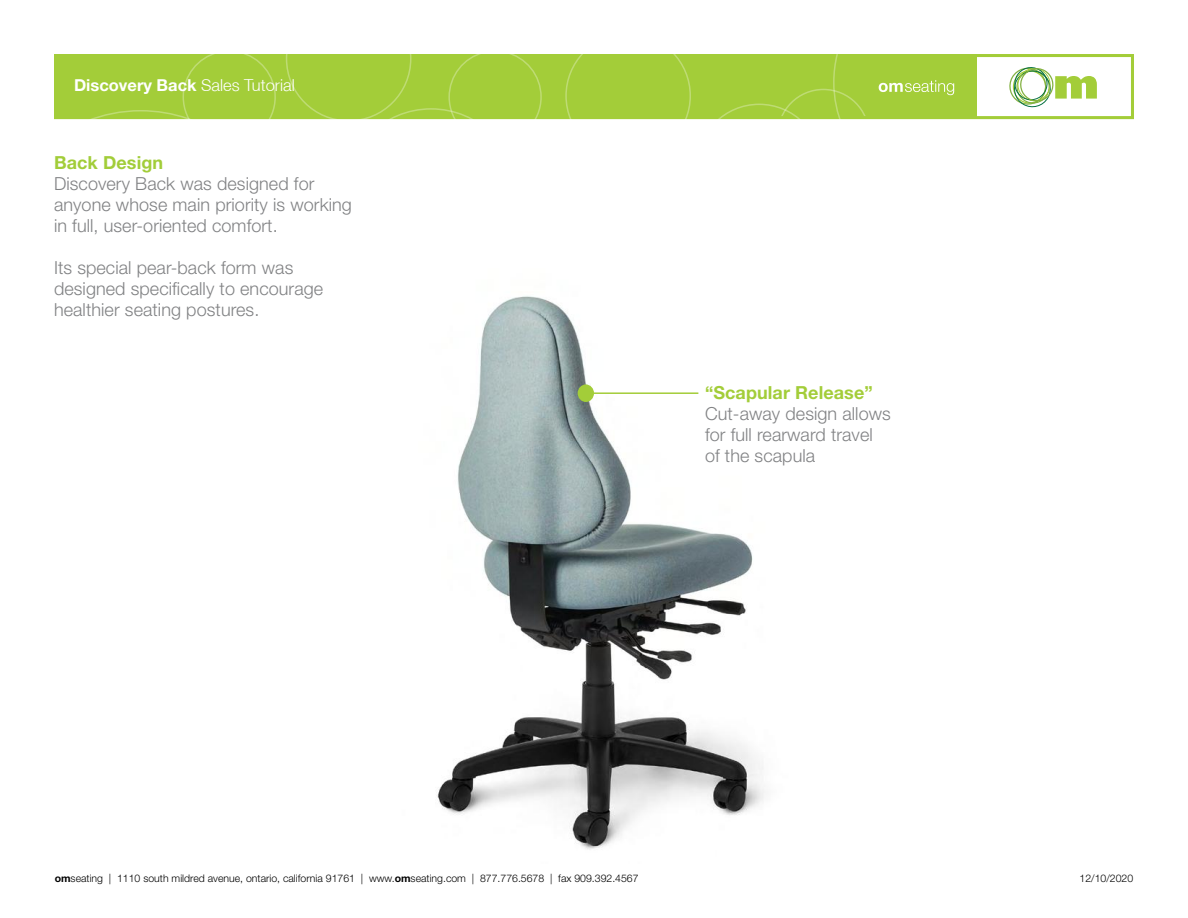
<style>
.page{position:relative;width:1188px;height:918px;background:#fff}
.page>*{position:absolute;margin:0;border:0;box-sizing:border-box;transform-origin:0 0}
.t1{font:300 18px/21px "Helvetica Neue LT Std";letter-spacing:.005em;color:#818284}
.t2{font:700 18px "Helvetica Neue LT Std";letter-spacing:.005em;color:#a3cd39}
.t3{font:700 18px "Helvetica Neue LT Std";letter-spacing:.005em;color:#a2cd39}
.t4{font:700 16.5px "Helvetica Neue LT Std";color:#fff}
.t5{font:300 10.5px "Helvetica Neue LT Std";color:#000}
.s1{font-family:"Helvetica Neue LT";font-weight:300}
.s2{font-weight:700}
</style>
<div class="page">
<img style="left:437px;top:296px;width:328px;height:554px">
<svg style="left:543px;top:54px;width:591px;height:65px"></svg>
<svg style="left:1007px;top:65px;width:90px;height:44px"></svg>
<div style="left:565px;top:54px;width:411px;height:65px;background:#a3cd39"></div>
<div style="left:54px;top:54px;width:489px;height:65px;background:#a3cd39"></div>
<hr style="left:586px;top:392px;width:112px;height:2px;background:#a3cd39">
<div style="left:578px;top:384px;width:16px;height:18px;background:#a3cd39;border-radius:50%"></div>
<p class="t4" style="left:74px;top:75px;width:222px">Discovery Back <span class="s1">Sales Tutorial</span></p>
<p class="t3" style="left:54px;top:151px;width:111px">Back Design</p>
<p class="t1" style="left:54px;top:173px;width:299px">Discovery Back was designed for anyone whose main priority is working in full, user-oriented comfort.</p>
<p class="t1" style="left:54px;top:257px;width:271px">Its special pear-back form was designed specifically to encourage healthier seating postures.</p>
<p class="t2" style="left:705px;top:381px;width:169px">“Scapular Release”</p>
<p class="t1" style="left:705px;top:403px;width:187px">Cut-away design allows for full rearward travel of the scapula</p>
<p class="t5" style="left:55px;top:872px;width:585px"><span class="s2">om</span>seating | 1110 south mildred avenue, ontario, california 91761 | www.<span class="s2">om</span>seating.com | 877.776.5678 | fax 909.392.4567</p>
<p class="t5" style="left:1080px;top:872px;width:55px">12/10/2020</p>
</div>
